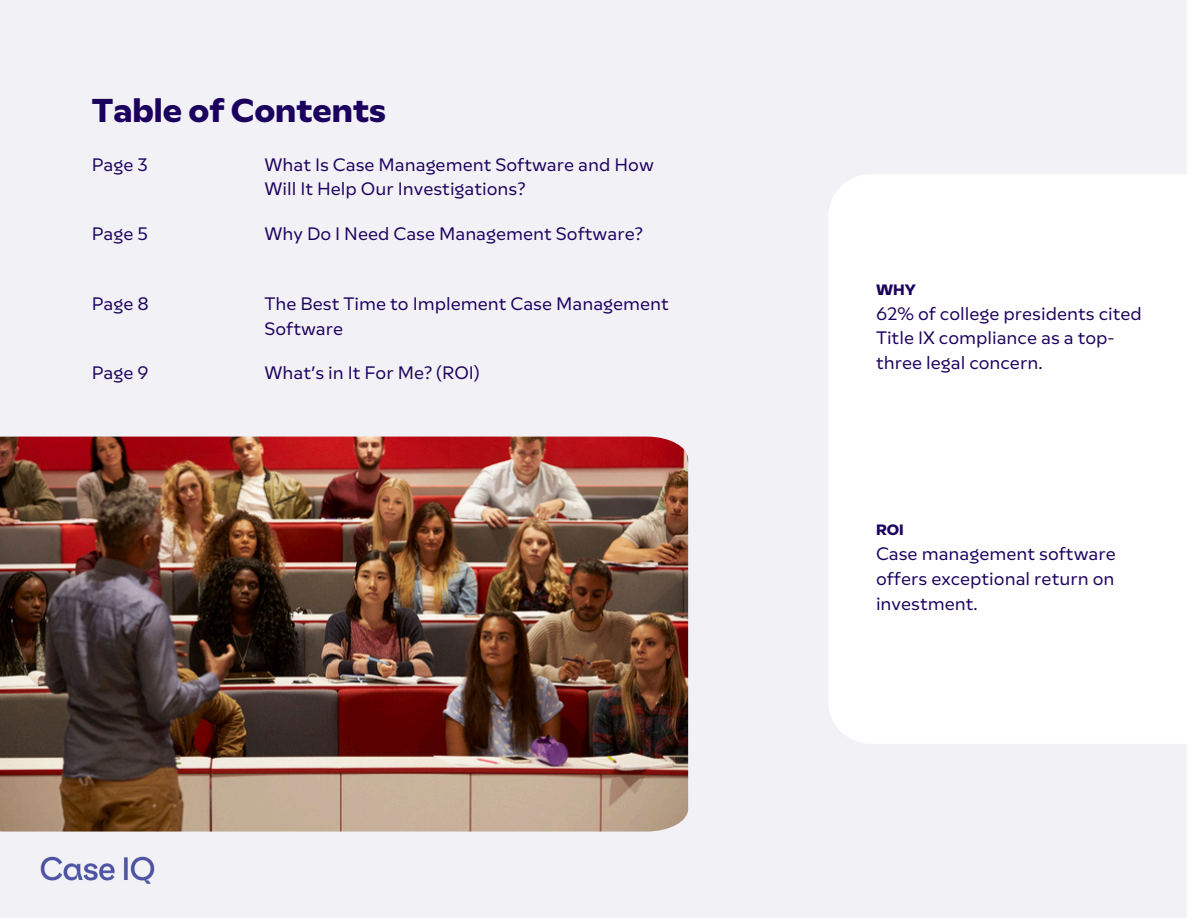
<style>
.page{position:relative;width:1188px;height:918px;background:#fff}
.page>*{position:absolute;margin:0;border:0;box-sizing:border-box;transform-origin:0 0}
.t1{font:700 33px "RB Multima";color:#1c005e}
.t2{font:18px/24.8px "RB Multima";color:#1c005e}
.t3{font:700 15px "RB Multima";color:#1c005e}
</style>
<div class="page">
<div style="left:0;top:0;width:1187px;height:918px;background:#f2f1f6"></div>
<div style="left:829px;top:174px;width:358px;height:570px;background:#fff"></div>
<img style="left:0;top:437px;width:688px;height:395px">
<img style="left:40px;top:856px;width:115px;height:28px">
<h1 class="t1" style="left:92px;top:91px;width:296px">Table of Contents</h1>
<h2 class="t2" style="left:92px;top:152px;width:58px">Page 3</h2>
<h2 class="t2" style="left:264px;top:152px;width:391px">What Is Case Management Software and How<br>Will It Help Our Investigations?</h2>
<h2 class="t2" style="left:92px;top:221px;width:58px">Page 5</h2>
<h2 class="t2" style="left:264px;top:221px;width:380px">Why Do I Need Case Management Software?</h2>
<h2 class="t2" style="left:92px;top:291px;width:59px">Page 8</h2>
<h2 class="t2" style="left:264px;top:291px;width:406px">The Best Time to Implement Case Management<br>Software</h2>
<h2 class="t2" style="left:92px;top:361px;width:58px">Page 9</h2>
<h2 class="t2" style="left:264px;top:361px;width:217px">What’s in It For Me? (ROI)</h2>
<p class="t3" style="left:876px;top:280px;width:41px">WHY</p>
<p class="t2" style="left:876px;top:301px;width:267px">62% of college presidents cited<br>Title IX compliance as a top&shy;three legal concern.</p>
<p class="t3" style="left:876px;top:521px;width:29px">ROI</p>
<h2 class="t2" style="left:876px;top:542px;width:241px;text-align:justify">Case management software offers exceptional return on investment.</h2>
</div>
